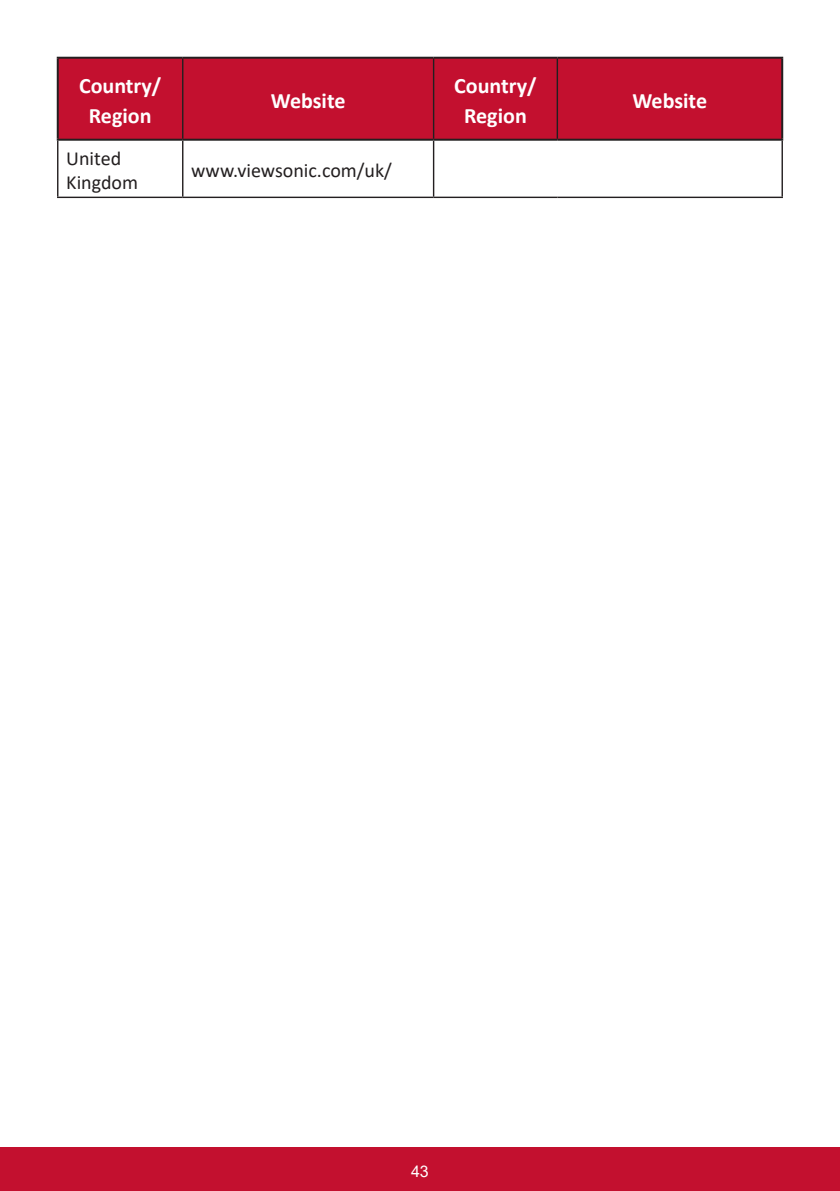
<style>
.page{position:relative;width:840px;height:1191px;background:#fff}
.page>*{position:absolute;margin:0;border:0;box-sizing:border-box;transform-origin:0 0}
.Table-Header{font:700 22px "Calibri";color:#fff}
.CS_table_body{font:20px/24px "Calibri";color:#231f20}
.t1{font:16px "Arial";color:#fff}
</style>
<div class="page">
<div style="left:0;top:1147px;width:839px;height:44px;background:#c3102f"></div>
<div style="left:59px;top:59px;width:721px;height:80px;background:#c3102f"></div>
<hr style="left:57px;top:141px;width:1px;height:56px;background:#231f20">
<hr style="left:182px;top:141px;width:1px;height:56px;background:#231f20">
<hr style="left:432px;top:141px;width:2px;height:56px;background:#231f20">
<hr style="left:781px;top:141px;width:1px;height:56px;background:#231f20">
<hr style="left:57px;top:197px;width:126px;height:1px;background:#231f20">
<hr style="left:183px;top:197px;width:250px;height:1px;background:#231f20">
<hr style="left:433px;top:197px;width:124px;height:1px;background:#231f20">
<hr style="left:557px;top:197px;width:225px;height:1px;background:#231f20">
<hr style="left:182px;top:59px;width:1px;height:80px;background:#231f20">
<hr style="left:432px;top:59px;width:2px;height:80px;background:#231f20">
<hr style="left:556px;top:59px;width:1px;height:80px;background:#231f20">
<hr style="left:57px;top:57px;width:126px;height:2px;background:#231f20">
<hr style="left:57px;top:59px;width:2px;height:80px;background:#231f20">
<hr style="left:183px;top:57px;width:250px;height:2px;background:#231f20">
<hr style="left:433px;top:57px;width:124px;height:2px;background:#231f20">
<hr style="left:557px;top:57px;width:225px;height:2px;background:#231f20">
<hr style="left:780px;top:59px;width:2px;height:80px;background:#231f20">
<hr style="left:57px;top:139px;width:126px;height:2px;background:#231f20">
<hr style="left:183px;top:139px;width:250px;height:2px;background:#231f20">
<hr style="left:433px;top:139px;width:124px;height:2px;background:#231f20">
<hr style="left:557px;top:139px;width:225px;height:2px;background:#231f20">
<p class="Table-Header" style="left:79px;top:70px;width:84px">Country/</p>
<p class="Table-Header" style="left:89px;top:100px;width:64px">Region</p>
<p class="Table-Header" style="left:271px;top:85px;width:76px">Website</p>
<p class="CS_table_body" style="left:66px;top:146px;width:73px">United<br>Kingdom</p>
<p class="CS_table_body" style="left:191px;top:158px;width:202px">www.viewsonic.com/uk/</p>
<p class="Table-Header" style="left:454px;top:70px;width:84px">Country/</p>
<p class="Table-Header" style="left:464px;top:100px;width:64px">Region</p>
<p class="Table-Header" style="left:632px;top:85px;width:76px">Website</p>
<p class="t1" style="left:411px;top:1160px;width:19px">43</p>
</div>
